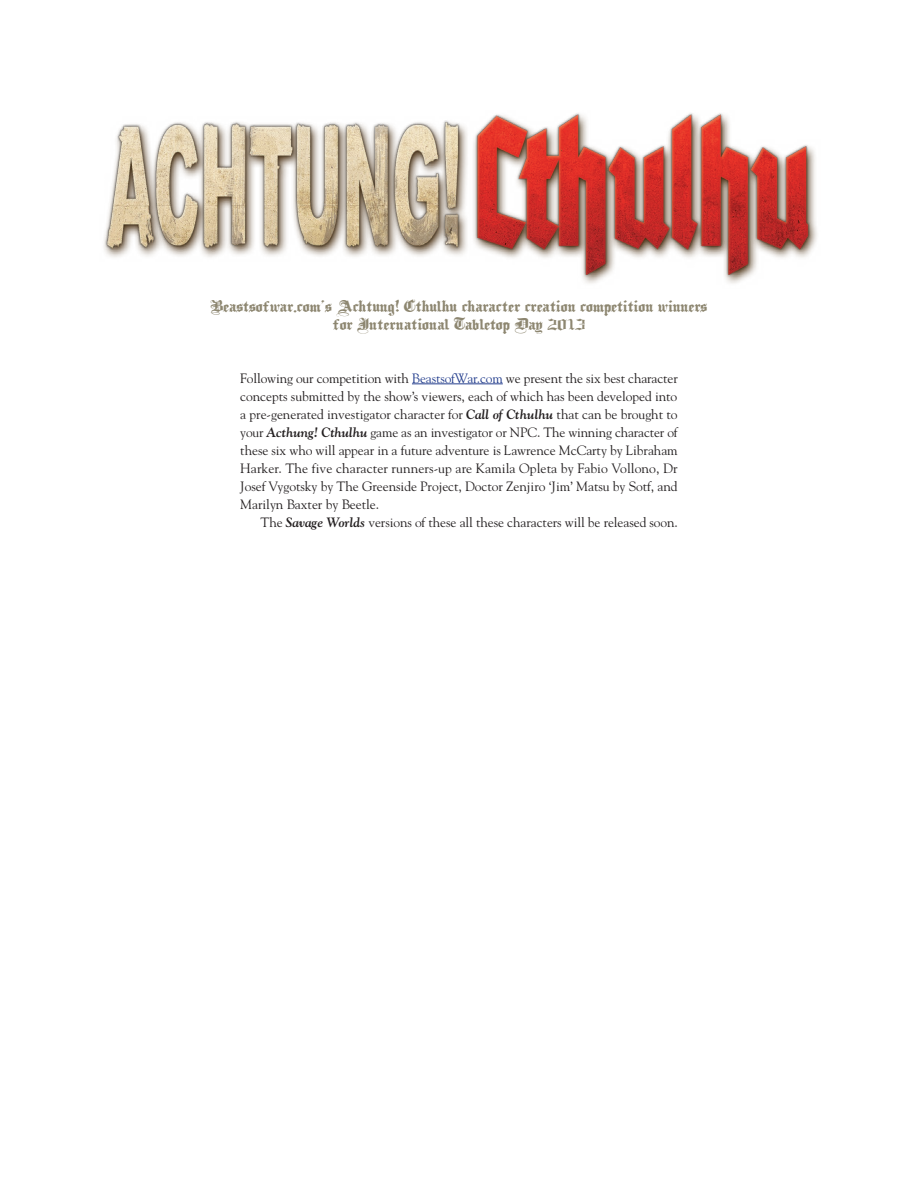
<style>
.page{position:relative;width:918px;height:1188px;background:#fff}
.page>*{position:absolute;margin:0;border:0;box-sizing:border-box;transform-origin:0 0}
.Body_Text__First_Par{font:13.5px/18px "Goudy Std";letter-spacing:-.005em;color:#231f20;text-align:justify}
.t1{font:900 13.5px/18px "Plain";letter-spacing:-.02em;color:#413611;text-align:center;scale:1.33 1}
.Body_Text__Subsequen{font:13.5px "Goudy Std";letter-spacing:-.005em;color:#231f20}
.s1{color:#253f8e}
.s2{font-weight:700;font-style:italic}
</style>
<div class="page">
<img style="left:104px;top:113px;width:713px;height:171px">
<hr style="left:412px;top:384px;width:91px;height:1px;background:#253f8e">
<p class="t1" style="left:211px;top:299px;width:375px">Beastsofwar.com’s Achtung! Cthulhu character creation competition winners for International Tabletop Day 2013</p>
<p class="Body_Text__First_Par" style="left:240px;top:369px;width:439px">Following our competition with <span class="s1">BeastsofWar.com</span> we present the six best character concepts submitted by the show’s viewers, each of which has been developed into a pre-generated investigator character for <span class="s2">Call of Cthulhu</span> that can be brought to your <span class="s2">Acthung! Cthulhu</span> game as an investigator or NPC. The winning character of these six who will appear in a future adventure is Lawrence McCarty by Libraham Harker. The five character runners-up are Kamila Opleta by Fabio Vollono, Dr Josef Vygotsky by The Greenside Project, Doctor Zenjiro ‘Jim’ Matsu by Sotf, and Marilyn Baxter by Beetle.</p>
<p class="Body_Text__Subsequen" style="left:261px;top:513px;width:419px">The <span class="s2">Savage Worlds</span> versions of these all these characters will be released soon.</p>
</div>
